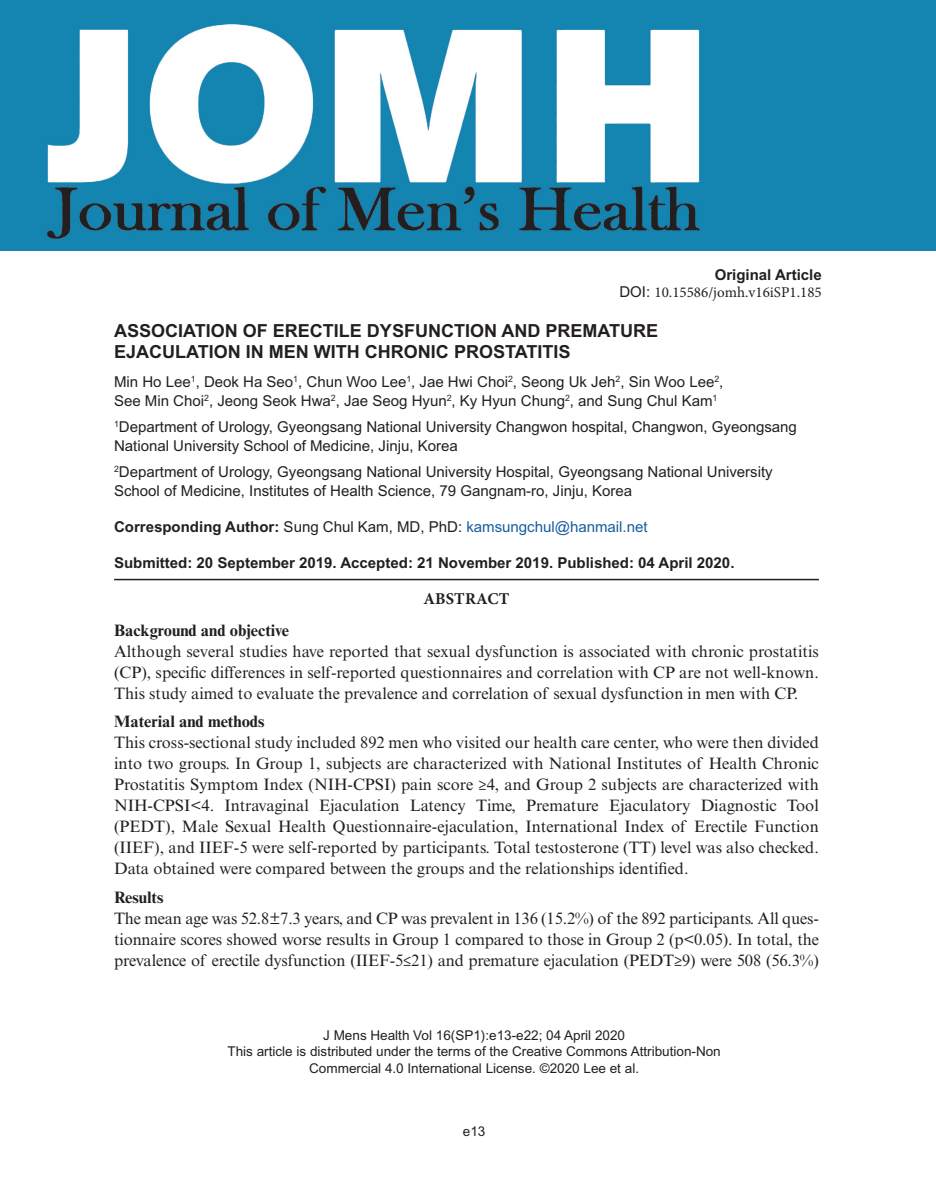
<style>
.page{position:relative;width:936px;height:1195px;background:#fff}
.page>*{position:absolute;margin:0;border:0;box-sizing:border-box;transform-origin:0 0}
.AT{font:700 18px/21px "Arial MT Std";color:#231f20}
.Abs_sec_text{font:16.5px/21px "Times New Roman MT Std";color:#231f20;text-align:justify}
.Abs_sec_head{font:700 16.5px "Times New Roman MT Std";color:#231f20}
.Abs_head{font:700 16.5px "Minion Pro";letter-spacing:.01em;color:#231f20}
.Aff{font:15px/19.5px "Arial MT Std";color:#231f20}
.Author{font:15px/19.5px "Arial MT Std";color:#231f20}
.pub_date{font:700 15px "Arial MT Std";color:#231f20}
.Corres_Author{font:15px "Arial MT Std";color:#175d9e}
.t1{font:15px/17.1px "Minion Pro";color:#231f20;text-align:right}
.t2{font:13.5px/16.5px "Arial MT Std";color:#231f20;text-align:center}
.s1{font-family:"Arial MT Std";font-weight:700}
.s2{font-family:"Arial MT Std"}
.s3{font-weight:700;color:#231f20}
.s4{color:#231f20}
</style>
<div class="page">
<hr style="left:114px;top:579px;width:704px;height:1px;background:#231f20">
<img style="left:0;top:0;width:935px;height:251px">
<p class="t1" style="left:619px;top:267px;width:204px"><span class="s1">Original Article<br></span><span class="s2">DOI:</span> 10.15586/jomh.v16iSP1.185</p>
<p class="AT" style="left:114px;top:320px;width:545px">ASSOCIATION OF ERECTILE DYSFUNCTION AND PREMATURE<br>EJACULATION IN MEN WITH CHRONIC PROSTATITIS</p>
<p class="Author" style="left:114px;top:371px;width:610px">Min Ho Lee<sup>1</sup>, Deok Ha Seo<sup>1</sup>, Chun Woo Lee<sup>1</sup>, Jae Hwi Choi<sup>2</sup>, Seong Uk Jeh<sup>2</sup>, Sin Woo Lee<sup>2</sup>,<br>See Min Choi<sup>2</sup>, Jeong Seok Hwa<sup>2</sup>, Jae Seog Hyun<sup>2</sup>, Ky Hyun Chung<sup>2</sup>, and Sung Chul Kam<sup>1</sup></p>
<p class="Aff" style="left:114px;top:416px;width:684px"><sup>1</sup>Department of Urology, Gyeongsang National University Changwon hospital, Changwon, Gyeongsang<br>National University School of Medicine, Jinju, Korea</p>
<p class="Aff" style="left:114px;top:461px;width:660px"><sup>2</sup>Department of Urology, Gyeongsang National University Hospital, Gyeongsang National University<br>School of Medicine, Institutes of Health Science, 79 Gangnam-ro, Jinju, Korea</p>
<p class="Corres_Author" style="left:114px;top:518px;width:535px"><span class="s3">Corresponding Author:</span> <span class="s4">Sung Chul Kam, MD, PhD:</span> kamsungchul@hanmail.net</p>
<p class="pub_date" style="left:114px;top:554px;width:621px">Submitted: 20 September 2019. Accepted: 21 November 2019. Published: 04 April 2020.</p>
<p class="Abs_head" style="left:423px;top:587px;width:87px">ABSTRACT</p>
<p class="Abs_sec_head" style="left:114px;top:620px;width:176px">Background and objective</p>
<p class="Abs_sec_text" style="left:114px;top:641px;width:706px">Although several studies have reported that sexual dysfunction is associated with chronic prostatitis (CP), specific differences in self-reported questionnaires and correlation with CP are not well-known.<br>This study aimed to evaluate the prevalence and correlation of sexual dysfunction in men with CP.</p>
<p class="Abs_sec_head" style="left:114px;top:711px;width:152px">Material and methods</p>
<p class="Abs_sec_text" style="left:114px;top:732px;width:706px">This cross-sectional study included 892 men who visited our health care center, who were then divided into two groups. In Group 1, subjects are characterized with National Institutes of Health Chronic Prostatitis Symptom Index (NIH-CPSI) pain score ≥4, and Group 2 subjects are characterized with NIH-CPSI&lt;4. Intravaginal Ejaculation Latency Time, Premature Ejaculatory Diagnostic Tool (PEDT), Male Sexual Health Questionnaire-ejaculation, International Index of Erectile Function (IIEF), and IIEF-5 were self-reported by participants. Total testosterone (TT) level was also checked.<br>Data obtained were compared between the groups and the relationships identified.</p>
<p class="Abs_sec_head" style="left:114px;top:887px;width:51px">Results</p>
<p class="Abs_sec_text" style="left:114px;top:908px;width:706px">The mean age was 52.8±7.3 years, and CP was prevalent in 136 (15.2%) of the 892 participants. All ques&shy;tionnaire scores showed worse results in Group 1 compared to those in Group 2 (p&lt;0.05). In total, the prevalence of erectile dysfunction (IIEF-5≤21) and premature ejaculation (PEDT≥9) were 508 (56.3%)</p>
<p class="t2" style="left:227px;top:1026px;width:494px">J Mens Health Vol 16(SP1):e13-e22; 04 April 2020<br>This article is distributed under the terms of the Creative Commons Attribution-Non<br>Commercial 4.0 International License. ©2020 Lee et al.</p>
<p class="t2" style="left:463px;top:1122px;width:24px">e13</p>
</div>
